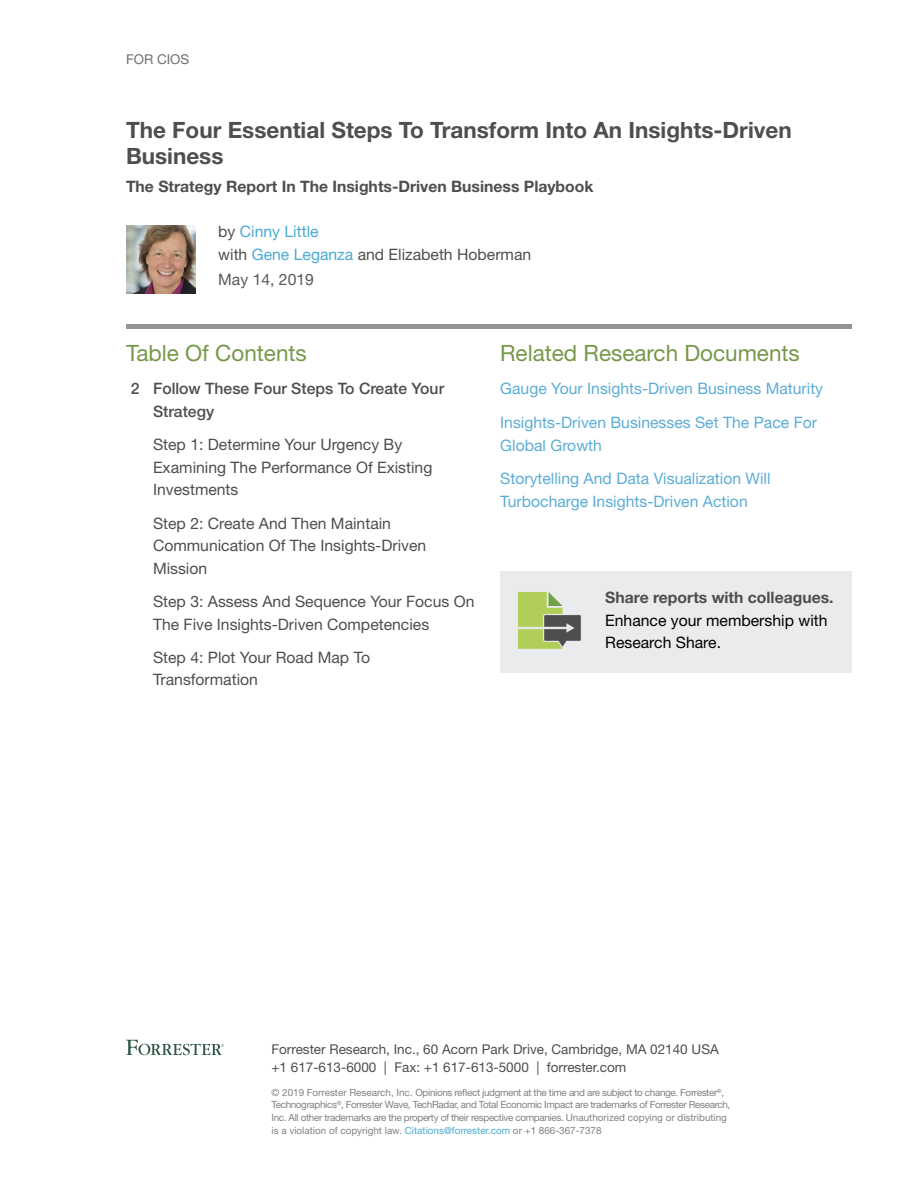
<style>
.page{position:relative;width:918px;height:1188px;background:#fff}
.page>*{position:absolute;margin:0;border:0;box-sizing:border-box;transform-origin:0 0}
.t1{font:700 22.5px/26.2px "Helvetica Neue LT Std";color:#4e4e50}
.t2{font:22.5px "Helvetica Neue LT Std";color:#769849}
.t3{font:15.75px/22.5px "Helvetica Neue LT Std";color:#4e4e50}
.t4{font:15.75px/33.8px "Helvetica Neue LT Std";color:#5cadd6}
.t5{font:700 15.75px "Helvetica Neue LT Std";color:#4e4e50}
.t6{font:500 15.75px/22.5px "Helvetica Neue LT Std";color:#4e4e50}
.t7{font:15.75px/22.5px "Helvetica Neue LT Std";color:#000}
.t8{font:15.75px "Helvetica Neue LT Std";color:#59595b}
.t9{font:13.5px/18.8px "Helvetica Neue LT Std";color:#4e4e50}
.t10{font:13.5px "Helvetica Neue LT Std";color:#6d6e70}
.t11{font:9.9px/12.5px "Helvetica Neue LT Std";letter-spacing:-.035em;color:#808184}
.s1{color:#4aaad1}
</style>
<div class="page">
<hr style="left:126px;top:324px;width:726px;height:4px;background:#929496">
<img style="left:126px;top:226px;width:70px;height:67px">
<svg style="left:126px;top:1040px;width:98px;height:15px"></svg>
<div style="left:500px;top:572px;width:352px;height:101px;background:#eaebec"></div>
<svg style="left:518px;top:592px;width:63px;height:57px"></svg>
<h3 class="t10" style="left:126px;top:51px;width:65px">For CIOs</h3>
<h1 class="t1" style="left:126px;top:116px;width:667px">The Four Essential Steps To Transform Into An Insights-Driven<br>Business</h1>
<h2 class="t5" style="left:126px;top:177px;width:469px">The Strategy Report In The Insights-Driven Business Playbook</h2>
<h2 class="t3" style="left:218px;top:220px;width:314px">by <span class="s1">Cinny Little<br></span>with <span class="s1">Gene Leganza</span> and Elizabeth Hoberman</h2>
<h2 class="t8" style="left:218px;top:270px;width:97px">May 14, 2019</h2>
<h1 class="t2" style="left:126px;top:340px;width:182px">Table Of Contents</h1>
<h2 class="t6" style="left:153px;top:377px;width:293px">Follow These Four Steps To Create Your<br>Strategy</h2>
<h2 class="t3" style="left:153px;top:433px;width:281px">Step 1: Determine Your Urgency By<br>Examining The Performance Of Existing<br>I nvestments</h2>
<h2 class="t3" style="left:153px;top:512px;width:275px">Step 2: Create And Then Maintain<br>Communication Of The I nsights-Driven<br>Mission</h2>
<h2 class="t3" style="left:153px;top:590px;width:323px">Step 3: Assess And Sequence Your Focus On<br>The Five I nsights-Driven Competencies</h2>
<h2 class="t3" style="left:153px;top:646px;width:219px">Step 4: Plot Your Road Map To<br>Transformation</h2>
<h2 class="t6" style="left:131px;top:377px;width:10px">2</h2>
<h1 class="t2" style="left:500px;top:340px;width:301px">Related Research Documents</h1>
<h2 class="t4" style="left:500px;top:372px;width:324px">Gauge Your I nsights-Driven Business Maturity<br>I nsights-Driven Businesses Set The Pace For</h2>
<h2 class="t4" style="left:500px;top:428px;width:272px">Global Growth<br>Storytelling And Data Visualization Will</h2>
<h2 class="t4" style="left:500px;top:484px;width:249px">Turbocharge I nsights-Driven Action</h2>
<h2 class="t5" style="left:605px;top:588px;width:230px">Share reports with colleagues.</h2>
<h2 class="t7" style="left:605px;top:609px;width:224px">Enhance your membership with<br>Research Share.</h2>
<h3 class="t9" style="left:272px;top:1039px;width:430px">Forrester Research, I nc., 60 Acorn Park Drive, Cambridge, MA 02140 USA +1 617-613-6000 | Fax: +1 617-613-5000 | forrester.com</h3>
<p class="t11" style="left:271px;top:1087px;width:460px">© 2019 Forrester Research, I nc. Opinions reflect judgment at the time and are subject to change. Forrester<sup>®</sup>, Technographics<sup>®</sup>, Forrester Wave, TechRadar, and Total Economic I mpact are trademarks of Forrester Research, I nc. All other trademarks are the property of their respective companies. U nauthorized copying or distributing is a violation of copyright law. <span class="s1">Citations@forrester.com</span> or +1 866-367-7378</p>
</div>
